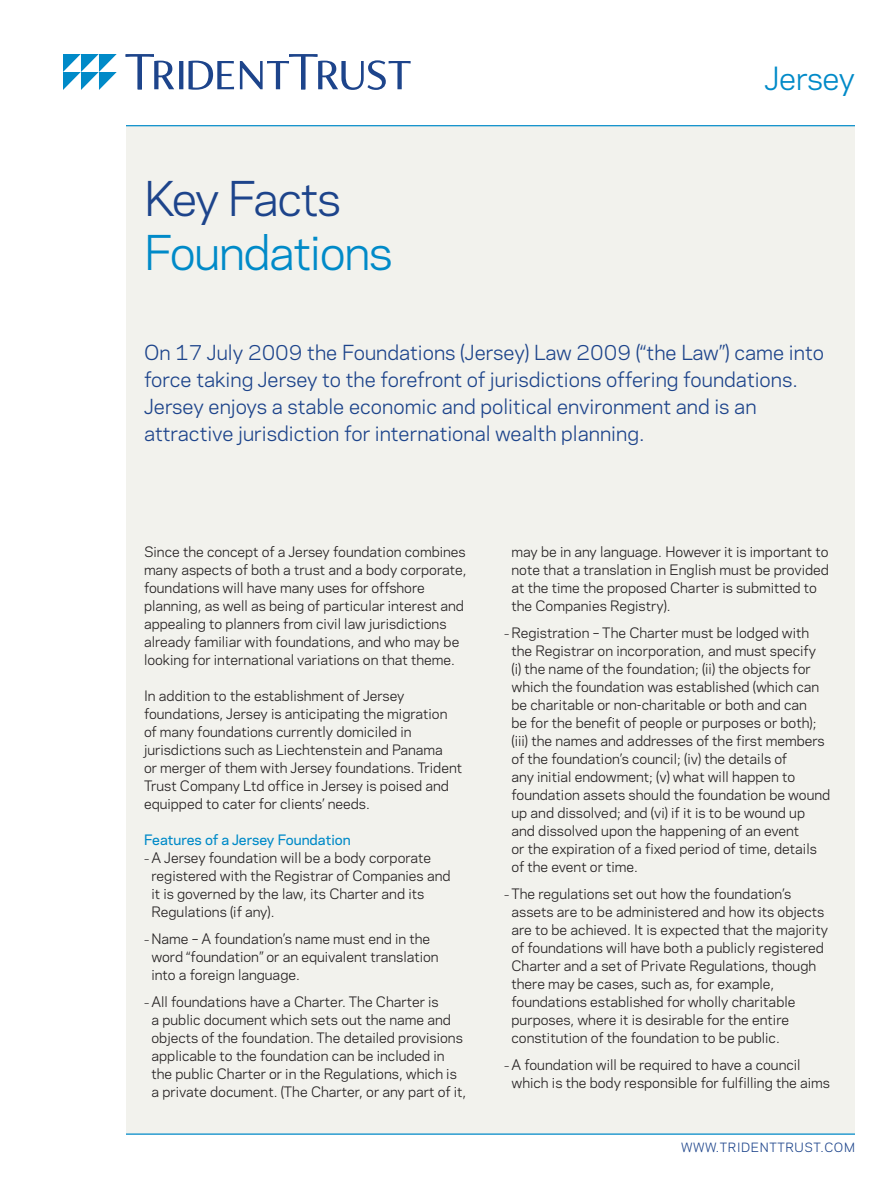
<style>
.page{position:relative;width:891px;height:1188px;background:#fff}
.page>*{position:absolute;margin:0;border:0;box-sizing:border-box;transform-origin:0 0}
.t1{font:45px "Polaris";letter-spacing:-.03em;color:#008ac8}
.t2{font:45px "Polaris";letter-spacing:-.04em;color:#1d448b}
.t3{font:30px "Polaris";letter-spacing:-.01em;color:#008ac8}
.Intro_Text{font:19.5px/27px "Polaris";color:#1d448b}
.t4{font:13.5px/18px "Polaris";color:#231f20}
.Head_1{font:500 13.5px "Polaris";color:#008ac8}
.t5{font:12px "Polaris";letter-spacing:.05em;color:#1d448b}
.s1{font-size:10.5px}
</style>
<div class="page">
<div style="left:126px;top:126px;width:729px;height:1008px;background:#f2f2ed"></div>
<hr style="left:126px;top:126px;width:729px;height:1px;background:#008ac8">
<hr style="left:126px;top:1134px;width:729px;height:1px;background:#008ac8">
<svg style="left:126px;top:54px;width:285px;height:36px"></svg>
<svg style="left:63px;top:54px;width:54px;height:36px"></svg>
<h1 class="t2" style="left:144px;top:165px;width:199px">Key Facts</h1>
<h1 class="t1" style="left:144px;top:219px;width:250px">Foundations</h1>
<h2 class="t3" style="left:764px;top:56px;width:92px">Jersey</h2>
<p class="Intro_Text" style="left:144px;top:338px;width:681px">On 17 July 2009 the Foundations (Jersey) Law 2009 (“the Law”) came into force taking Jersey to the forefront of jurisdictions offering foundations.<br>Jersey enjoys a stable economic and political environment and is an attractive jurisdiction for international wealth planning.</p>
<p class="t4" style="left:144px;top:542px;width:324px">Since the concept of a Jersey foundation combines many aspects of both a trust and a body corporate, foundations will have many uses for offshore planning, as well as being of particular interest and appealing to planners from civil law jurisdictions already familiar with foundations, and who may be looking for international variations on that theme.</p>
<p class="t4" style="left:144px;top:686px;width:320px">In addition to the establishment of Jersey foundations, Jersey is anticipating the migration of many foundations currently domiciled in jurisdictions such as Liechtenstein and Panama<br>or merger of them with Jersey foundations. Trident Trust Company Ltd office in Jersey is poised and equipped to cater for clients’ needs.</p>
<p class="Head_1" style="left:144px;top:829px;width:208px">Features of a Jersey Foundation</p>
<p class="t4" style="left:152px;top:848px;width:301px;text-indent:-8px"><span class="s1">–</span> A Jersey foundation will be a body corporate registered with the Registrar of Companies and it is governed by the law, its Charter and its Regulations (if any).</p>
<p class="t4" style="left:152px;top:929px;width:289px;text-indent:-8px"><span class="s1">–</span> Name – A foundation’s name must end in the word “foundation” or an equivalent translation into a foreign language.</p>
<p class="t4" style="left:152px;top:992px;width:316px;text-indent:-8px"><span class="s1">–</span> All foundations have a Charter. The Charter is<br>a public document which sets out the name and objects of the foundation. The detailed provisions applicable to the foundation can be included in the public Charter or in the Regulations, which is a private document. (The Charter, or any part of it,</p>
<p class="t4" style="left:512px;top:542px;width:319px">may be in any language. However it is important to note that a translation in English must be provided at the time the proposed Charter is submitted to the Companies Registry).</p>
<p class="t4" style="left:512px;top:623px;width:320px;text-indent:-8px"><span class="s1">–</span> Registration – The Charter must be lodged with the Registrar on incorporation, and must specify<br>(i) the name of the foundation; (ii) the objects for which the foundation was established (which can be charitable or non-charitable or both and can<br>be for the benefit of people or purposes or both); (iii) the names and addresses of the first members of the foundation’s council; (iv) the details of<br>any initial endowment; (v) what will happen to foundation assets should the foundation be wound up and dissolved; and (vi) if it is to be wound up and dissolved upon the happening of an event<br>or the expiration of a fixed period of time, details of the event or time.</p>
<p class="t4" style="left:512px;top:884px;width:318px;text-indent:-8px"><span class="s1">–</span> The regulations set out how the foundation’s assets are to be administered and how its objects are to be achieved. It is expected that the majority of foundations will have both a publicly registered Charter and a set of Private Regulations, though there may be cases, such as, for example, foundations established for wholly charitable purposes, where it is desirable for the entire constitution of the foundation to be public.</p>
<p class="t4" style="left:512px;top:1055px;width:320px;text-indent:-8px"><span class="s1">–</span> A foundation will be required to have a council which is the body responsible for fulfilling the aims</p>
<p class="t5" style="left:681px;top:1138px;width:175px">WWW.TRIDENTTRUST.COM</p>
</div>
